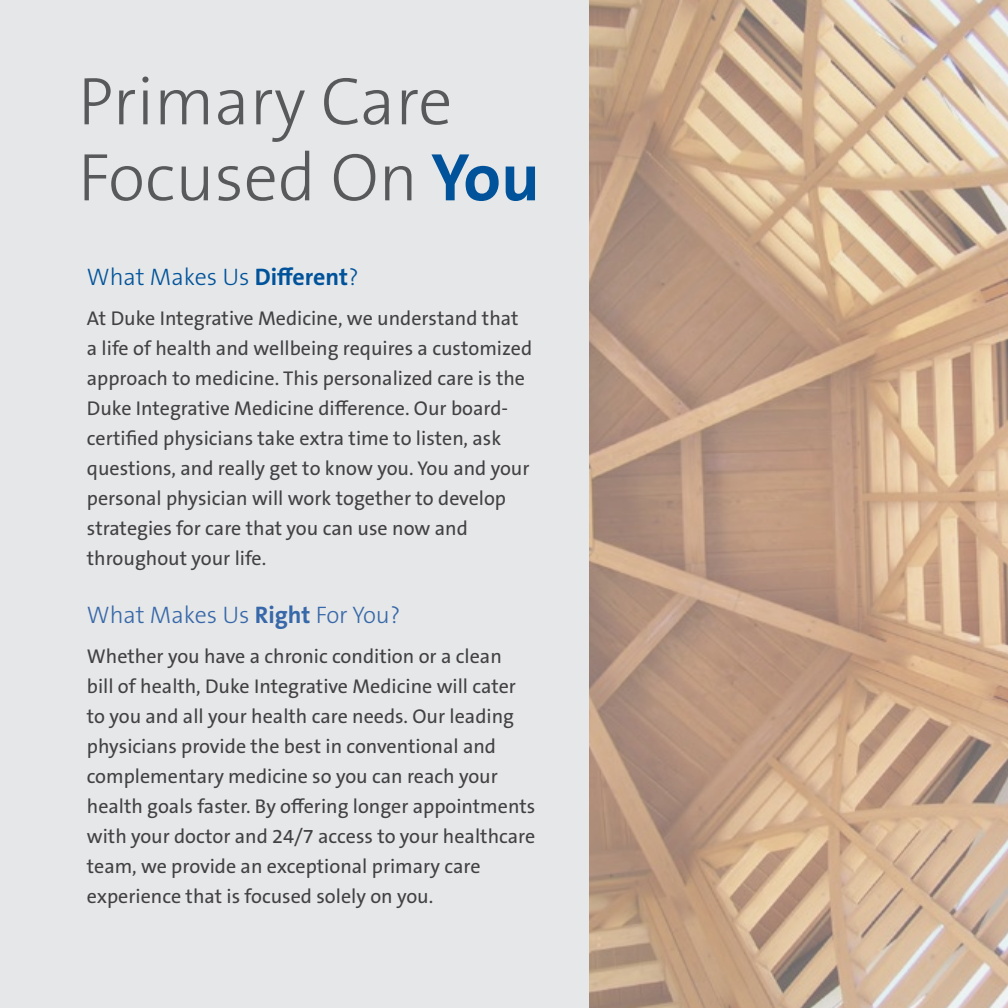
<style>
.page{position:relative;width:1008px;height:1008px;background:#e6e7e8}
.page>*{position:absolute;margin:0;border:0;box-sizing:border-box;transform-origin:0 0}
.t1{font:300 68px/76px "The Sans B W3";color:#58595b}
.t2{font:300 24px "The Sans B W3";color:#3768a9}
.t3{font:300 24px "The Sans B W3";color:#00539b}
.t4{font:20px/30px "The Sans B W5 Plain";color:#414042}
.s1{font-family:"The Sans B W7";font-weight:700;color:#00539b}
.s2{font-family:"The Sans B W7";font-weight:700}
</style>
<div class="page">
<img style="left:589px;top:0;width:419px;height:1008px">
<h1 class="t1" style="left:78px;top:64px;width:463px">Primary Care<br>Focused On <span class="s1">You</span></h1>
<p class="t3" style="left:87px;top:261px;width:273px">What Makes Us <span class="s2">Different</span>?</p>
<p class="t4" style="left:87px;top:303px;width:447px">At Duke Integrative Medicine, we understand that a life of health and wellbeing requires a customized approach to medicine. This personalized care is the Duke Integrative Medicine difference. Our board&shy;certified physicians take extra time to listen, ask questions, and really get to know you. You and your personal physician will work together to develop strategies for care that you can use now and throughout your life.</p>
<p class="t2" style="left:87px;top:599px;width:315px">What Makes Us <span class="s2">Right</span> For You?</p>
<p class="t4" style="left:87px;top:641px;width:450px">Whether you have a chronic condition or a clean<br>bill of health, Duke Integrative Medicine will cater to you and all your health care needs. Our leading physicians provide the best in conventional and complementary medicine so you can reach your health goals faster. By offering longer appointments with your doctor and 24/7 access to your healthcare team, we provide an exceptional primary care experience that is focused solely on you.</p>
</div>
